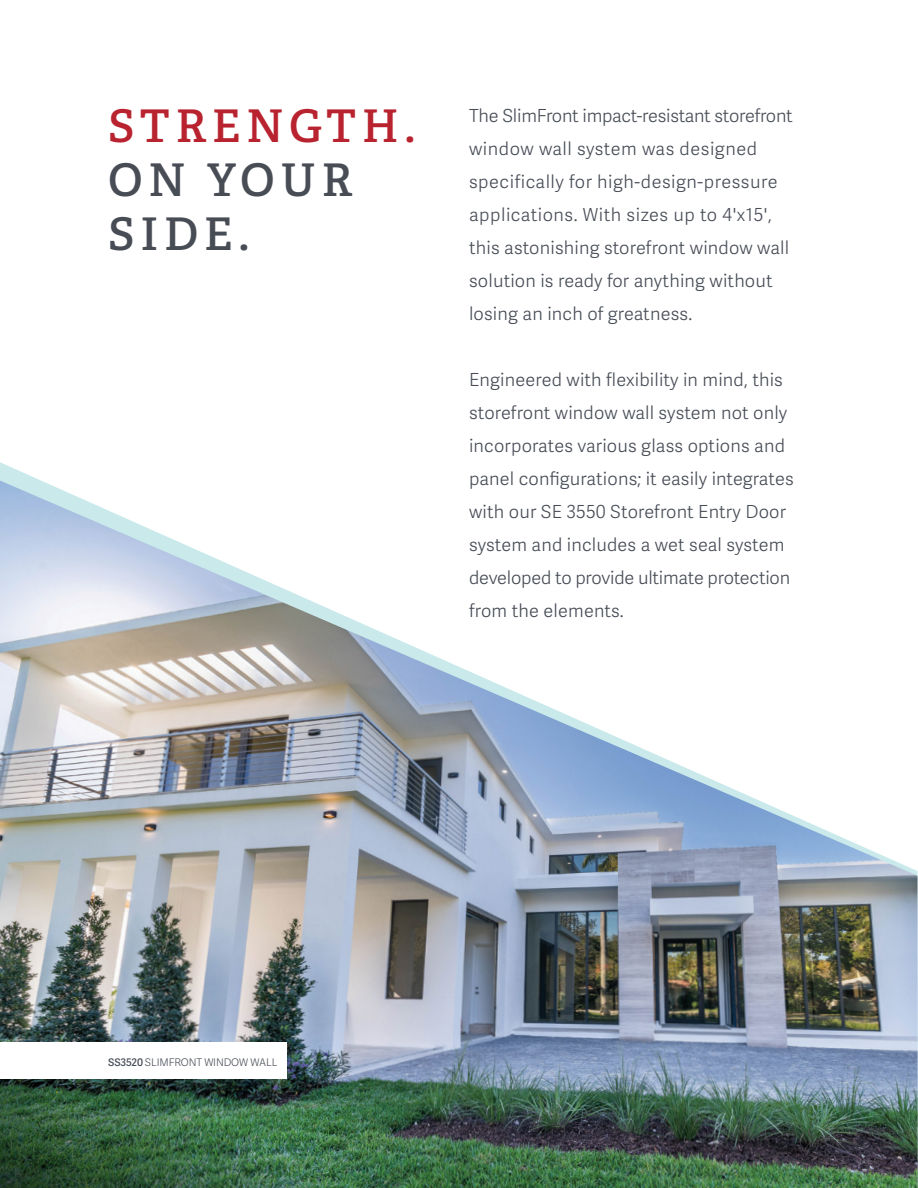
<style>
.page{position:relative;width:918px;height:1188px;background:#fff}
.page>*{position:absolute;margin:0;border:0;box-sizing:border-box;transform-origin:0 0}
.t1{font:600 45px/54px "Adelle";letter-spacing:.13em;color:#474c55}
.t2{font:600 45px "Adelle";letter-spacing:.13em;color:#b8232f}
.t3{font:300 18px/33px "Adelle Sans";letter-spacing:.01em;color:#474c55}
.t4{font:300 10.5px "Adelle Sans";letter-spacing:-.01em;color:#474c55}
.s1{font-weight:600}
</style>
<div class="page">
<img style="left:0;top:481px;width:558px;height:230px">
<img style="left:0;top:711px;width:918px;height:477px">
<div style="left:0;top:1042px;width:286px;height:37px;background:#fff"></div>
<h1 class="t2" style="left:108px;top:98px;width:309px">STRENGTH.</h1>
<h1 class="t1" style="left:108px;top:153px;width:246px">ON YOUR<br>SIDE.</h1>
<p class="t3" style="left:469px;top:98px;width:325px">The SlimFront impact-resistant storefront window wall system was designed specifically for high-design-pressure applications. With sizes up to 4'x15', this astonishing storefront window wall solution is ready for anything without losing an inch of greatness.</p>
<p class="t3" style="left:469px;top:362px;width:326px">Engineered with flexibility in mind, this storefront window wall system not only incorporates various glass options and panel configurations; it easily integrates with our SE 3550 Storefront Entry Door system and includes a wet seal system developed to provide ultimate protection from the elements.</p>
<p class="t4" style="left:108px;top:1055px;width:171px"><span class="s1">SS3520</span> SLIMFRONT WINDOW WALL</p>
</div>
